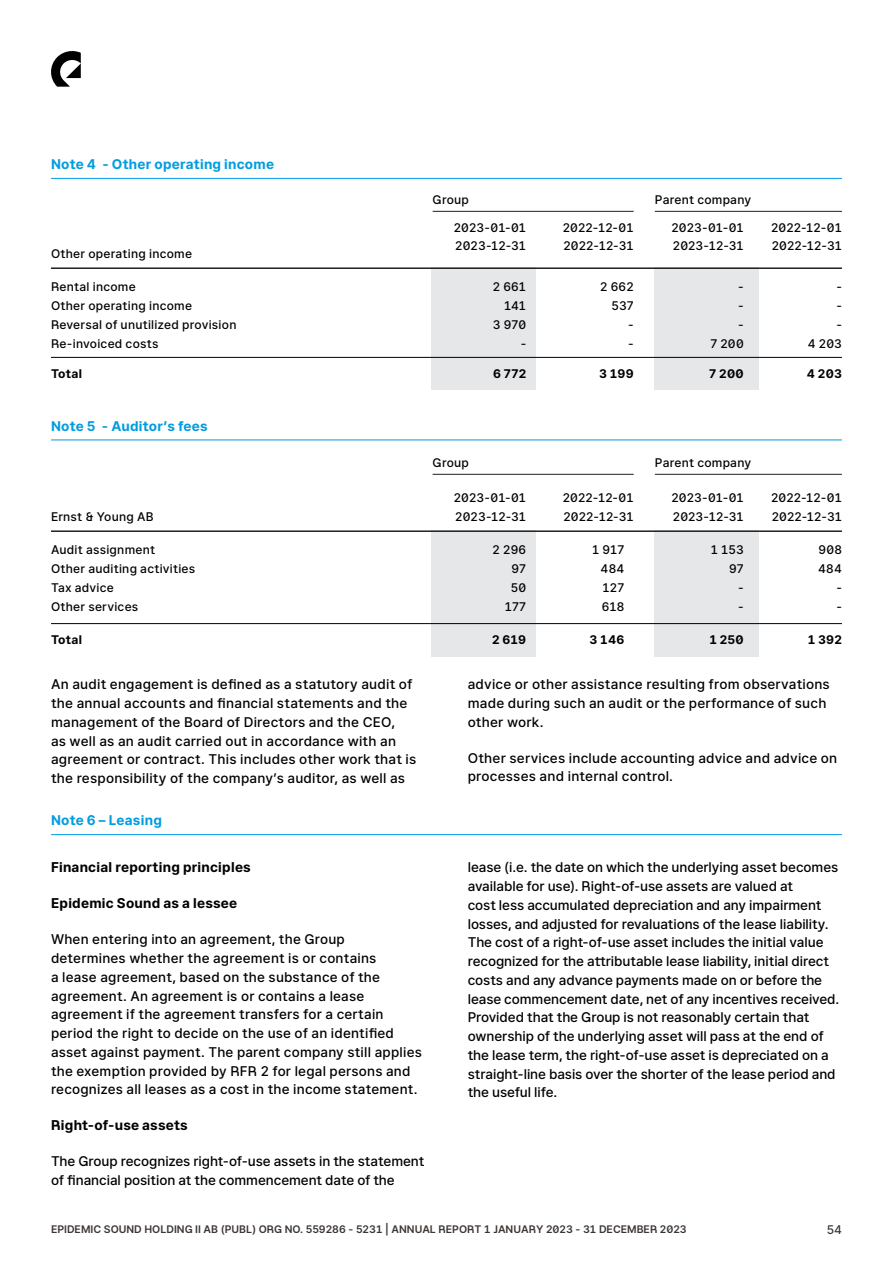
<style>
.page{position:relative;width:893px;height:1263px;background:#fff}
.page>*{position:absolute;margin:0;border:0;box-sizing:border-box;transform-origin:0 0}
.t1{font:700 13.65px "Epidemic";letter-spacing:.02em;color:#000}
.t2{font:500 13.5px/18.8px "Epidemic";letter-spacing:.005em;color:#000}
.t3{font:700 13.5px "Epidemic";letter-spacing:.015em;color:#009de0}
.ES_Body{font:500 12px "Epidemic";letter-spacing:.015em;color:#000}
.ES_Body-2{font:700 12px "Epidemic";letter-spacing:.02em;color:#000}
.t4{font:500 12px "Epidemic";color:#3b3532}
.t5{font:600 10.5px "Epidemic";color:#3b3532}
</style>
<div class="page">
<svg style="left:51px;top:51px;width:30px;height:36px"></svg>
<div style="left:431px;top:267px;width:104px;height:123px;background:#e6e7e9"></div>
<div style="left:431px;top:530px;width:104px;height:127px;background:#e6e7e9"></div>
<div style="left:655px;top:267px;width:104px;height:123px;background:#e6e7e9"></div>
<div style="left:655px;top:530px;width:104px;height:127px;background:#e6e7e9"></div>
<hr style="left:51px;top:178px;width:791px;height:1px;background:#009de0">
<hr style="left:51px;top:440px;width:791px;height:1px;background:#009de0">
<hr style="left:51px;top:357px;width:791px;height:1px;background:#000">
<hr style="left:51px;top:623px;width:791px;height:1px;background:#000">
<hr style="left:51px;top:267px;width:791px;height:2px;background:#231f20">
<hr style="left:51px;top:530px;width:791px;height:2px;background:#231f20">
<hr style="left:433px;top:211px;width:201px;height:1px;background:#231f20">
<hr style="left:433px;top:474px;width:201px;height:1px;background:#231f20">
<hr style="left:655px;top:211px;width:187px;height:1px;background:#231f20">
<hr style="left:655px;top:474px;width:187px;height:1px;background:#231f20">
<hr style="left:51px;top:834px;width:791px;height:1px;background:#009de0">
<p class="t3" style="left:51px;top:154px;width:225px">Note 4 - Other operating income</p>
<p class="ES_Body" style="left:51px;top:245px;width:143px">Other operating income</p>
<p class="ES_Body" style="left:51px;top:278px;width:86px">Rental income</p>
<p class="ES_Body" style="left:51px;top:297px;width:143px">Other operating income</p>
<p class="ES_Body" style="left:51px;top:316px;width:187px">Reversal of unutilized provision</p>
<p class="ES_Body" style="left:51px;top:335px;width:109px">Re-invoiced costs</p>
<p class="ES_Body-2" style="left:51px;top:365px;width:32px">Total</p>
<p class="t3" style="left:51px;top:416px;width:158px">Note 5 - Auditor’s fees</p>
<p class="ES_Body" style="left:51px;top:508px;width:104px">Ernst &amp; Young AB</p>
<p class="ES_Body" style="left:51px;top:541px;width:106px">Audit assignment</p>
<p class="ES_Body" style="left:51px;top:560px;width:146px">Other auditing activities</p>
<p class="ES_Body" style="left:51px;top:579px;width:64px">Tax advice</p>
<p class="ES_Body" style="left:51px;top:598px;width:89px">Other services</p>
<p class="ES_Body-2" style="left:51px;top:631px;width:32px">Total</p>
<p class="ES_Body" style="left:433px;top:191px;width:38px">Group</p>
<p class="ES_Body" style="left:655px;top:191px;width:98px">Parent company</p>
<p class="ES_Body" style="left:454px;top:219px;width:74px">2023-01-01</p>
<p class="ES_Body" style="left:563px;top:219px;width:72px">2022-12-01</p>
<p class="ES_Body" style="left:671px;top:219px;width:74px">2023-01-01</p>
<p class="ES_Body" style="left:771px;top:219px;width:72px">2022-12-01</p>
<p class="ES_Body" style="left:455px;top:237px;width:72px">2023-12-31</p>
<p class="ES_Body" style="left:563px;top:237px;width:72px">2022-12-31</p>
<p class="ES_Body" style="left:673px;top:237px;width:72px">2023-12-31</p>
<p class="ES_Body" style="left:772px;top:237px;width:72px">2022-12-31</p>
<p class="ES_Body" style="left:493px;top:278px;width:35px">2 661</p>
<p class="ES_Body" style="left:504px;top:297px;width:24px">141</p>
<p class="ES_Body" style="left:493px;top:316px;width:35px">3 970</p>
<p class="ES_Body" style="left:521px;top:335px;width:7px">-</p>
<p class="ES_Body" style="left:600px;top:278px;width:35px">2 662</p>
<p class="ES_Body" style="left:611px;top:297px;width:24px">537</p>
<p class="ES_Body" style="left:628px;top:316px;width:7px">-</p>
<p class="ES_Body" style="left:628px;top:335px;width:7px">-</p>
<p class="ES_Body" style="left:738px;top:278px;width:7px">-</p>
<p class="ES_Body" style="left:738px;top:297px;width:7px">-</p>
<p class="ES_Body" style="left:738px;top:316px;width:7px">-</p>
<p class="ES_Body" style="left:710px;top:335px;width:35px">7 200</p>
<p class="ES_Body" style="left:836px;top:278px;width:7px">-</p>
<p class="ES_Body" style="left:836px;top:297px;width:7px">-</p>
<p class="ES_Body" style="left:836px;top:316px;width:7px">-</p>
<p class="ES_Body" style="left:808px;top:335px;width:36px">4 203</p>
<p class="ES_Body-2" style="left:493px;top:365px;width:35px">6 772</p>
<p class="ES_Body-2" style="left:599px;top:365px;width:36px">3 199</p>
<p class="ES_Body-2" style="left:709px;top:365px;width:36px">7 200</p>
<p class="ES_Body-2" style="left:807px;top:365px;width:36px">4 203</p>
<p class="ES_Body" style="left:433px;top:454px;width:38px">Group</p>
<p class="ES_Body" style="left:655px;top:454px;width:98px">Parent company</p>
<p class="ES_Body" style="left:454px;top:489px;width:74px">2023-01-01</p>
<p class="ES_Body" style="left:563px;top:489px;width:72px">2022-12-01</p>
<p class="ES_Body" style="left:671px;top:489px;width:74px">2023-01-01</p>
<p class="ES_Body" style="left:771px;top:489px;width:72px">2022-12-01</p>
<p class="ES_Body" style="left:455px;top:508px;width:72px">2023-12-31</p>
<p class="ES_Body" style="left:563px;top:508px;width:72px">2022-12-31</p>
<p class="ES_Body" style="left:673px;top:508px;width:72px">2023-12-31</p>
<p class="ES_Body" style="left:772px;top:508px;width:72px">2022-12-31</p>
<p class="ES_Body" style="left:493px;top:541px;width:35px">2 296</p>
<p class="ES_Body" style="left:512px;top:560px;width:16px">97</p>
<p class="ES_Body" style="left:511px;top:579px;width:17px">50</p>
<p class="ES_Body" style="left:505px;top:598px;width:23px">177</p>
<p class="ES_Body" style="left:592px;top:541px;width:34px">1 917</p>
<p class="ES_Body" style="left:601px;top:560px;width:25px">484</p>
<p class="ES_Body" style="left:603px;top:579px;width:23px">127</p>
<p class="ES_Body" style="left:602px;top:598px;width:24px">618</p>
<p class="ES_Body" style="left:711px;top:541px;width:35px">1 153</p>
<p class="ES_Body" style="left:729px;top:560px;width:16px">97</p>
<p class="ES_Body" style="left:738px;top:579px;width:7px">-</p>
<p class="ES_Body" style="left:738px;top:598px;width:7px">-</p>
<p class="ES_Body" style="left:818px;top:541px;width:25px">908</p>
<p class="ES_Body" style="left:818px;top:560px;width:25px">484</p>
<p class="ES_Body" style="left:836px;top:579px;width:7px">-</p>
<p class="ES_Body" style="left:836px;top:598px;width:7px">-</p>
<p class="ES_Body-2" style="left:492px;top:631px;width:35px">2 619</p>
<p class="ES_Body-2" style="left:589px;top:631px;width:36px">3 146</p>
<p class="ES_Body-2" style="left:709px;top:631px;width:36px">1 250</p>
<p class="ES_Body-2" style="left:808px;top:631px;width:36px">1 392</p>
<p class="t2" style="left:51px;top:675px;width:367px">An audit engagement is defined as a statutory audit of the annual accounts and financial statements and the management of the Board of Directors and the CEO,<br>as well as an audit carried out in accordance with an agreement or contract. This includes other work that is the responsibility of the company’s auditor, as well as</p>
<p class="t2" style="left:468px;top:675px;width:364px">advice or other assistance resulting from observations made during such an audit or the performance of such other work.</p>
<p class="t2" style="left:468px;top:748px;width:371px">Other services include accounting advice and advice on processes and internal control.</p>
<p class="t3" style="left:51px;top:811px;width:112px">Note 6 – Leasing</p>
<p class="t1" style="left:51px;top:857px;width:201px">Financial reporting principles</p>
<p class="t1" style="left:51px;top:893px;width:188px">Epidemic Sound as a lessee</p>
<p class="t2" style="left:51px;top:930px;width:372px">When entering into an agreement, the Group determines whether the agreement is or contains<br>a lease agreement, based on the substance of the agreement. An agreement is or contains a lease agreement if the agreement transfers for a certain period the right to decide on the use of an identified asset against payment. The parent company still applies the exemption provided by RFR 2 for legal persons and recognizes all leases as a cost in the income statement.</p>
<p class="t1" style="left:51px;top:1115px;width:138px">Right-of-use assets</p>
<p class="t2" style="left:51px;top:1151px;width:375px">The Group recognizes right-of-use assets in the statement of financial position at the commencement date of the</p>
<p class="t2" style="left:468px;top:858px;width:373px">lease (i.e. the date on which the underlying asset becomes available for use). Right-of-use assets are valued at<br>cost less accumulated depreciation and any impairment losses, and adjusted for revaluations of the lease liability.<br>The cost of a right-of-use asset includes the initial value recognized for the attributable lease liability, initial direct costs and any advance payments made on or before the lease commencement date, net of any incentives received.<br>Provided that the Group is not reasonably certain that ownership of the underlying asset will pass at the end of the lease term, the right-of-use asset is depreciated on a straight-line basis over the shorter of the lease period and the useful life.</p>
<p class="t5" style="left:51px;top:1221px;width:637px">EPIDEMIC SOUND HOLDING II AB (PUBL) ORG NO. 559286 - 5231 | ANNUAL REPORT 1 JANUARY 2023 - 31 DECEMBER 2023</p>
<p class="t4" style="left:827px;top:1221px;width:17px">54</p>
</div>
